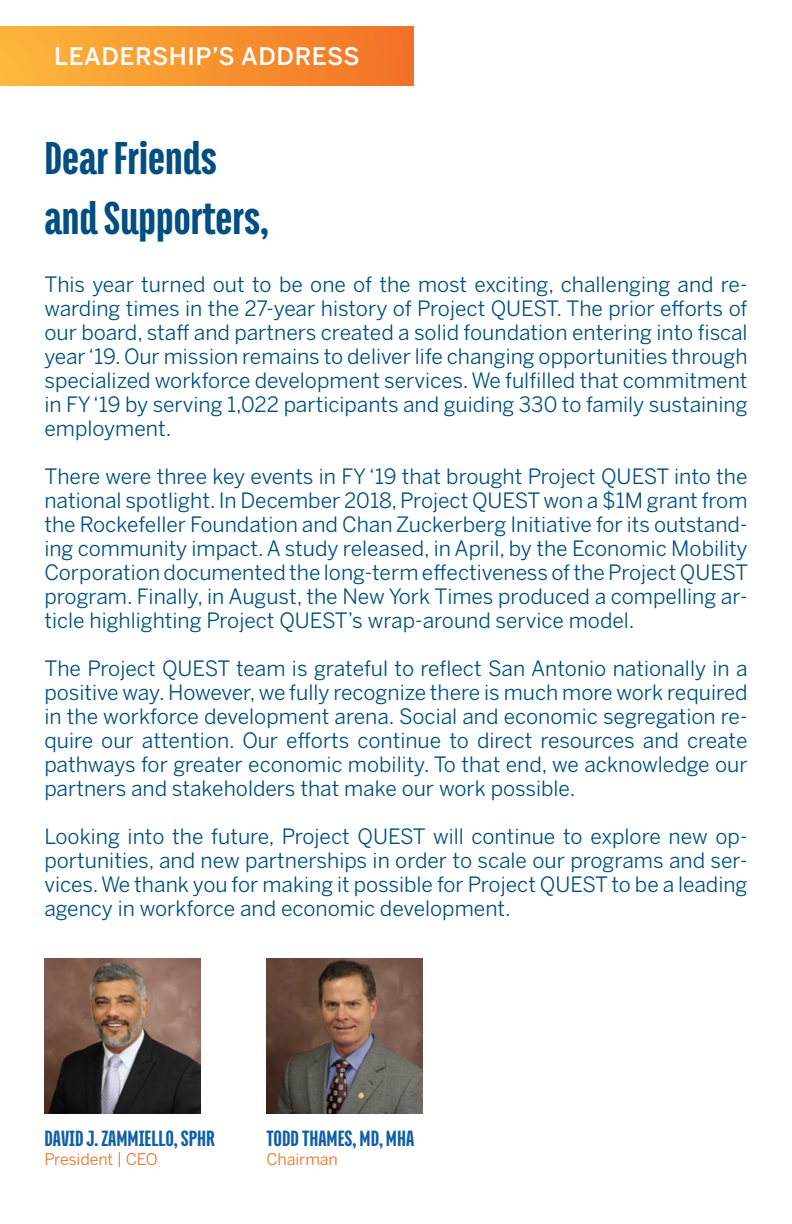
<style>
.page{position:relative;width:792px;height:1224px;background:#fff}
.page>*{position:absolute;margin:0;border:0;box-sizing:border-box;transform-origin:0 0}
.t1{font:900 50px "Titular W00";color:#014e82}
.t2{font:900 24px "Titular W00";color:#115fa9}
.t3{font:500 24px "Benton Sans";letter-spacing:.025em;color:#fff}
.t4{font:21px/24px "Benton Sans";color:#014e82;text-align:justify}
.t5{font:16px "Benton Sans";letter-spacing:-.005em;color:#f36e27}
</style>
<div class="page">
<div style="left:0;top:26px;width:414px;height:60px;background:linear-gradient(to right,#fcb83b,#f27127)"></div>
<img style="left:44px;top:958px;width:156px;height:156px">
<img style="left:266px;top:958px;width:156px;height:156px">
<p class="t3" style="left:54px;top:42px;width:307px">LEADERSHIP’S ADDRESS</p>
<p class="t1" style="left:44px;top:133px;width:174px">Dear Friends</p>
<p class="t1" style="left:44px;top:193px;width:226px">and Supporters,</p>
<p class="t4" style="left:44px;top:272px;width:705px">This year turned out to be one of the most exciting, challenging and re&shy;warding times in the 27-year history of Project QUEST. The prior efforts of our board, staff and partners created a solid foundation entering into fiscal year ‘19. Our mission remains to deliver life changing opportunities through specialized workforce development services. We fulfilled that commitment in FY ‘19 by serving 1,022 participants and guiding 330 to family sustaining employment.</p>
<p class="t4" style="left:44px;top:464px;width:705px">There were three key events in FY ‘19 that brought Project QUEST into the national spotlight. In December 2018, Project QUEST won a $1M grant from the Rockefeller Foundation and Chan Zuckerberg Initiative for its outstand&shy;ing community impact. A study released, in April, by the Economic Mobility Corporation documented the long-term effectiveness of the Project QUEST program. Finally, in August, the New York Times produced a compelling ar&shy;ticle highlighting Project QUEST’s wrap-around service model.</p>
<p class="t4" style="left:44px;top:656px;width:705px">The Project QUEST team is grateful to reflect San Antonio nationally in a positive way. However, we fully recognize there is much more work required in the workforce development arena. Social and economic segregation re&shy;quire our attention. Our efforts continue to direct resources and create pathways for greater economic mobility. To that end, we acknowledge our partners and stakeholders that make our work possible.</p>
<p class="t4" style="left:44px;top:824px;width:705px">Looking into the future, Project QUEST will continue to explore new op&shy;portunities, and new partnerships in order to scale our programs and ser&shy;vices. We thank you for making it possible for Project QUEST to be a leading agency in workforce and economic development.</p>
<p class="t2" style="left:44px;top:1126px;width:172px">DAVID J. ZAMMIELLO, SPHR</p>
<p class="t5" style="left:44px;top:1150px;width:115px">President | CEO</p>
<p class="t2" style="left:266px;top:1126px;width:149px">TODD THAMES, MD, MHA</p>
<p class="t5" style="left:266px;top:1150px;width:73px">Chairman</p>
</div>
